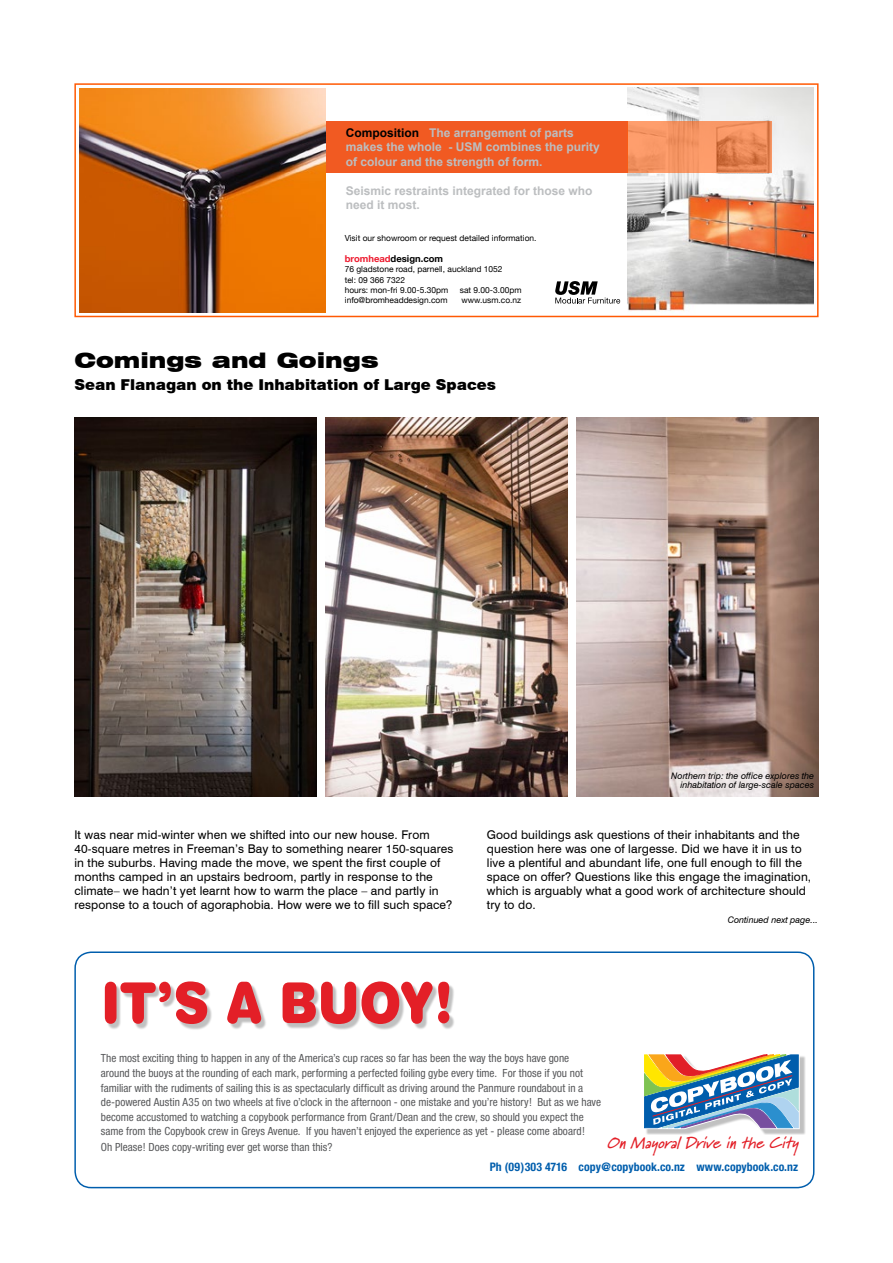
<style>
.page{position:relative;width:893px;height:1263px;background:#fff}
.page>*{position:absolute;margin:0;border:0;box-sizing:border-box;transform-origin:0 0}
.t1{font:900 56.4px "Helvetica Rounded";letter-spacing:-.015em;color:#e31f27;scale:.9 1}
.t2{font:900 expanded 21px "Swiss 721 BT";color:#000}
.t3{font:italic 700 15.75px "Marydale";color:#e31f27}
.t4{font:900 15px "Swiss 721 BT";color:#000}
.t5{font:12px/14.1px "Swiss 721 BT";letter-spacing:.01em;color:#000}
.t6{font:700 12px/14.4px "Arial";color:#bcbec0}
.t7{font:700 condensed 11.85px "Helvetica Neue";letter-spacing:.005em;color:#005ead}
.t8{font:condensed 11.25px/14.5px "Helvetica Neue";color:#58595b}
.t9{font:700 9.45px "Helvetica Neue";color:#000}
.t10{font:italic 9px/9px "Swiss 721 BT";color:#000;text-align:right}
.t11{font:8.4px/10.1px "Helvetica Neue";color:#000}
.t12{font:6px "Helvetica Neue";color:#000}
.s1{color:#000}
.s2{color:#ed1b2f}
</style>
<div class="page">
<div style="left:107px;top:983px;width:348px;height:47px;background:#000;opacity:.25"></div>
<div style="left:645px;top:1056px;width:161px;height:79px;background:#000;opacity:.25"></div>
<svg style="left:644px;top:1054px;width:156px;height:75px"></svg>
<div style="left:74px;top:951px;width:740px;height:237px;border:1px solid #005ead;border-radius:16px"></div>
<img style="left:627px;top:88px;width:187px;height:223px">
<div style="left:74px;top:83px;width:745px;height:234px;border:2px solid #ff5903"></div>
<div style="left:325px;top:121px;width:302px;height:51px;background:#f15a22"></div>
<svg style="left:555px;top:281px;width:65px;height:23px"></svg>
<svg style="left:627px;top:121px;width:144px;height:51px;background:#f08f5e"></svg>
<img style="left:79px;top:88px;width:246px;height:224px">
<img style="left:325px;top:418px;width:243px;height:378px">
<img style="left:576px;top:418px;width:243px;height:378px">
<img style="left:74px;top:418px;width:243px;height:378px">
<p class="t6" style="left:346px;top:126px;width:256px"><span class="s1">Composition</span> The arrangement of parts makes the whole - USM combines the purity of colour and the strength of form.</p>
<p class="t6" style="left:346px;top:184px;width:248px">Seismic restraints integrated for those who need it most.</p>
<p class="t11" style="left:345px;top:233px;width:193px">Visit our showroom or request detailed information.</p>
<p class="t9" style="left:345px;top:253px;width:100px"><span class="s2">bromhead</span>design.com</p>
<p class="t11" style="left:345px;top:264px;width:159px">76 gladstone road, parnell, auckland 1052 tel: 09 366 7322<br>hours: mon-fri 9.00-5.30pm</p>
<p class="t11" style="left:460px;top:284px;width:63px">sat 9.00-3.00pm</p>
<p class="t11" style="left:345px;top:295px;width:104px">info@bromheaddesign.com</p>
<p class="t11" style="left:462px;top:295px;width:61px">www.usm.co.nz</p>
<p class="t12" style="left:320px;top:298px;width:44px">www.usm.co.nz</p>
<h2 class="t2" style="left:74px;top:348px;width:306px">Comings and Goings</h2>
<h3 class="t4" style="left:74px;top:375px;width:423px">Sean Flanagan on the Inhabitation of Large Spaces</h3>
<p class="t10" style="left:671px;top:772px;width:145px">Northern trip: the office explores the inhabitation of large-scale spaces</p>
<p class="t5" style="left:74px;top:827px;width:380px">It was near mid-winter when we shifted into our new house. From 40-square metres in Freeman’s Bay to something nearer 150-squares in the suburbs. Having made the move, we spent the first couple of months camped in an upstairs bedroom, partly in response to the climate– we hadn’t yet learnt how to warm the place – and partly in response to a touch of agoraphobia. How were we to fill such space?</p>
<p class="t5" style="left:487px;top:827px;width:326px">Good buildings ask questions of their inhabitants and the question here was one of largesse. Did we have it in us to live a plentiful and abundant life, one full enough to fill the space on offer? Questions like this engage the imagination, which is arguably what a good work of architecture should try to do.</p>
<p class="t10" style="left:728px;top:915px;width:92px">Continued next page...</p>
<h1 class="t1" style="left:101px;top:967px;width:393px">IT’S A BUOY!</h1>
<p class="t8" style="left:101px;top:1051px;width:502px">The most exciting thing to happen in any of the America’s cup races so far has been the way the boys have gone<br>around the buoys at the rounding of each mark, performing a perfected foiling gybe every time. For those if you not familiar with the rudiments of sailing this is as spectacularly difficult as driving around the Panmure roundabout in a de-powered Austin A35 on two wheels at five o’clock in the afternoon - one mistake and you’re history! But as we have become accustomed to watching a copybook performance from Grant/Dean and the crew, so should you expect the same from the Copybook crew in Greys Avenue. If you haven’t enjoyed the experience as yet - please come aboard!</p>
<p class="t8" style="left:101px;top:1140px;width:233px">Oh Please! Does copy-writing ever get worse than this?</p>
<h3 class="t3" style="left:607px;top:1133px;width:198px">O nMayoralDriveintheCity</h3>
<p class="t7" style="left:490px;top:1160px;width:310px">Ph (09)303 4716 copy@copybook.co.nz www.copybook.co.nz</p>
</div>
